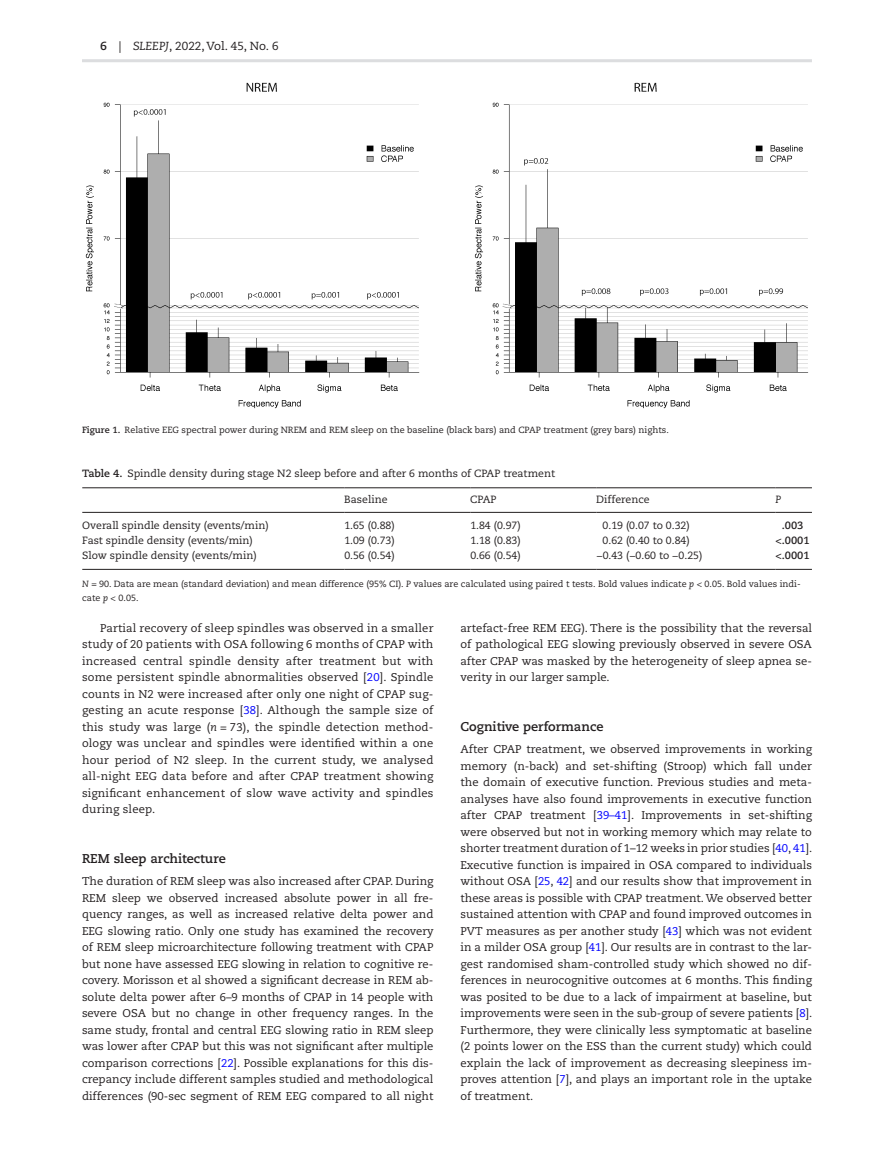
<style>
.page{position:relative;width:894px;height:1174px;background:#fff}
.page>*{position:absolute;margin:0;border:0;box-sizing:border-box;transform-origin:0 0}
.t1{font:700 12.75px "Caecilia LT Std";color:#231f20}
.t2{font:11.7px "Caecilia LT Std";color:#231f20}
.t3{font:11.25px/16.5px "Caecilia LT Std";color:#231f20;text-align:justify}
.t4{font:10.5px "Caecilia LT Std";color:#231f20}
.t5{font:700 10.5px "Caecilia LT Std";color:#231f20}
.t6{font:italic 10.5px "Caecilia LT Std";color:#231f20}
.t7{font:9px/13.5px "Caecilia LT Std";color:#231f20}
.s1{font-weight:700}
.s2{font-style:italic}
.s3{color:#00f}
</style>
<div class="page">
<hr style="left:82px;top:59px;width:729px;height:3px;background:#dcdddf">
<hr style="left:82px;top:487px;width:262px;height:1px;background:#231f20">
<hr style="left:344px;top:487px;width:126px;height:1px;background:#231f20">
<hr style="left:470px;top:487px;width:126px;height:1px;background:#231f20">
<hr style="left:596px;top:487px;width:179px;height:1px;background:#231f20">
<hr style="left:775px;top:487px;width:36px;height:1px;background:#231f20">
<hr style="left:82px;top:512px;width:262px;height:1px;background:#231f20">
<hr style="left:344px;top:512px;width:126px;height:1px;background:#231f20">
<hr style="left:470px;top:512px;width:126px;height:1px;background:#231f20">
<hr style="left:596px;top:512px;width:179px;height:1px;background:#231f20">
<hr style="left:775px;top:512px;width:36px;height:1px;background:#231f20">
<hr style="left:82px;top:569px;width:262px;height:1px;background:#231f20">
<hr style="left:344px;top:569px;width:126px;height:1px;background:#231f20">
<hr style="left:470px;top:569px;width:126px;height:1px;background:#231f20">
<hr style="left:596px;top:569px;width:179px;height:1px;background:#231f20">
<hr style="left:775px;top:569px;width:36px;height:1px;background:#231f20">
<img style="left:86px;top:83px;width:721px;height:326px">
<p class="t2" style="left:100px;top:39px;width:180px"><span class="s1">6</span> | <span class="s2">SLEEPJ</span>, 2022, Vol. 45, No. 6</p>
<p class="t7" style="left:82px;top:423px;width:588px"><span class="s1">Figure 1.</span> Relative EEG spectral power during NREM and REM sleep on the baseline (black bars) and CPAP treatment (grey bars) nights.</p>
<p class="t4" style="left:82px;top:467px;width:474px"><span class="s1">Table 4.</span> Spindle density during stage N2 sleep before and after 6 months of CPAP treatment</p>
<p class="t4" style="left:344px;top:494px;width:45px">Baseline</p>
<p class="t4" style="left:470px;top:494px;width:28px">CPAP</p>
<p class="t4" style="left:596px;top:494px;width:55px">Difference</p>
<p class="t6" style="left:775px;top:494px;width:7px">P</p>
<p class="t4" style="left:82px;top:519px;width:188px">Overall spindle density (events/min)</p>
<p class="t4" style="left:344px;top:519px;width:52px">1.65 (0.88)</p>
<p class="t4" style="left:470px;top:519px;width:52px">1.84 (0.97)</p>
<p class="t4" style="left:602px;top:519px;width:88px">0.19 (0.07 to 0.32)</p>
<p class="t5" style="left:781px;top:519px;width:23px">.003</p>
<p class="t4" style="left:82px;top:534px;width:172px">Fast spindle density (events/min)</p>
<p class="t4" style="left:344px;top:534px;width:52px">1.09 (0.73)</p>
<p class="t4" style="left:470px;top:534px;width:52px">1.18 (0.83)</p>
<p class="t4" style="left:602px;top:534px;width:88px">0.62 (0.40 to 0.84)</p>
<p class="t5" style="left:775px;top:534px;width:36px">&lt;.0001</p>
<p class="t4" style="left:82px;top:549px;width:176px">Slow spindle density (events/min)</p>
<p class="t4" style="left:344px;top:549px;width:52px">0.56 (0.54)</p>
<p class="t4" style="left:470px;top:549px;width:52px">0.66 (0.54)</p>
<p class="t4" style="left:596px;top:549px;width:107px">−0.43 (−0.60 to −0.25)</p>
<p class="t5" style="left:775px;top:549px;width:36px">&lt;.0001</p>
<p class="t7" style="left:82px;top:577px;width:719px"><span class="s2">N</span> = 90. Data are mean (standard deviation) and mean difference (95% CI). <span class="s2">P</span> values are calculated using paired t tests. Bold values indicate <span class="s2">p</span> &lt; 0.05. Bold values indi&shy;cate <span class="s2">p</span> &lt; 0.05.</p>
<p class="t3" style="left:82px;top:620px;width:353px;text-indent:18px">Partial recovery of sleep spindles was observed in a smaller study of 20 patients with OSA following 6 months of CPAP with increased central spindle density after treatment but with some persistent spindle abnormalities observed [<span class="s3">20</span>]. Spindle counts in N2 were increased after only one night of CPAP sug&shy;gesting an acute response [<span class="s3">38</span>]. Although the sample size of this study was large (<span class="s2">n</span> = 73), the spindle detection method&shy;ology was unclear and spindles were identified within a one hour period of N2 sleep. In the current study, we analysed all-night EEG data before and after CPAP treatment showing significant enhancement of slow wave activity and spindles during sleep.</p>
<p class="t1" style="left:82px;top:851px;width:145px">REM sleep architecture</p>
<p class="t3" style="left:82px;top:873px;width:353px">The duration of REM sleep was also increased after CPAP. During REM sleep we observed increased absolute power in all fre&shy;quency ranges, as well as increased relative delta power and EEG slowing ratio. Only one study has examined the recovery of REM sleep microarchitecture following treatment with CPAP but none have assessed EEG slowing in relation to cognitive re&shy;covery. Morisson et al showed a significant decrease in REM ab&shy;solute delta power after 6–9 months of CPAP in 14 people with severe OSA but no change in other frequency ranges. In the same study, frontal and central EEG slowing ratio in REM sleep was lower after CPAP but this was not significant after multiple comparison corrections [<span class="s3">22</span>]. Possible explanations for this dis&shy;crepancy include different samples studied and methodological differences (90-sec segment of REM EEG compared to all night</p>
<p class="t3" style="left:460px;top:620px;width:353px">artefact-free REM EEG). There is the possibility that the reversal of pathological EEG slowing previously observed in severe OSA after CPAP was masked by the heterogeneity of sleep apnea se&shy;verity in our larger sample.</p>
<p class="t1" style="left:460px;top:719px;width:144px">Cognitive performance</p>
<p class="t3" style="left:460px;top:741px;width:353px">After CPAP treatment, we observed improvements in working memory (n-back) and set-shifting (Stroop) which fall under the domain of executive function. Previous studies and meta&shy;analyses have also found improvements in executive function after CPAP treatment [<span class="s3">39–41</span>]. Improvements in set-shifting were observed but not in working memory which may relate to shorter treatment duration of 1–12 weeks in prior studies [<span class="s3">40</span>, <span class="s3">41</span>].<br>Executive function is impaired in OSA compared to individuals without OSA [<span class="s3">25</span>, <span class="s3">42</span>] and our results show that improvement in these areas is possible with CPAP treatment. We observed better sustained attention with CPAP and found improved outcomes in PVT measures as per another study [<span class="s3">43</span>] which was not evident in a milder OSA group [<span class="s3">41</span>]. Our results are in contrast to the lar&shy;gest randomised sham-controlled study which showed no dif&shy;ferences in neurocognitive outcomes at 6 months. This finding was posited to be due to a lack of impairment at baseline, but improvements were seen in the sub-group of severe patients [<span class="s3">8</span>].<br>Furthermore, they were clinically less symptomatic at baseline (2 points lower on the ESS than the current study) which could explain the lack of improvement as decreasing sleepiness im&shy;proves attention [<span class="s3">7</span>], and plays an important role in the uptake of treatment.</p>
</div>
